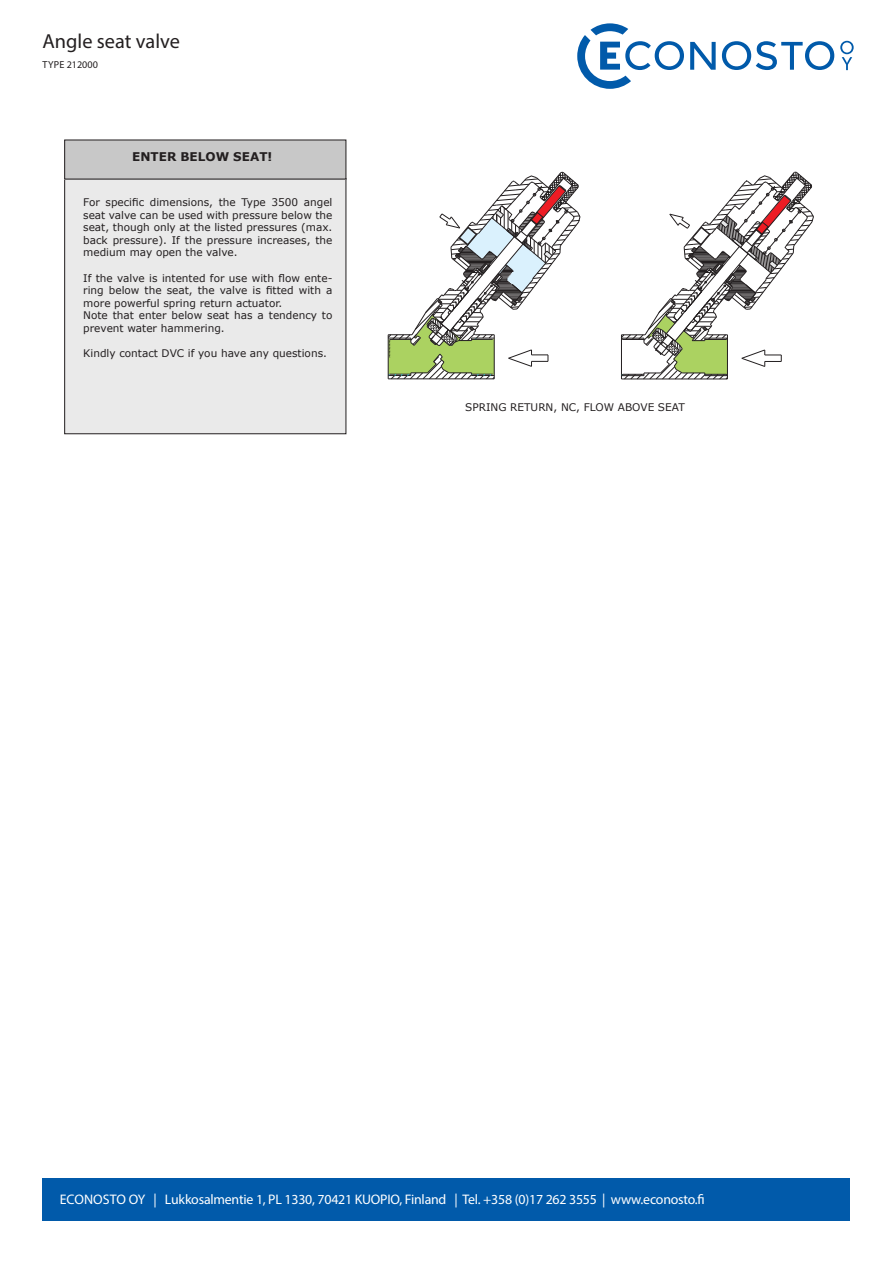
<style>
.page{position:relative;width:893px;height:1263px;background:#fff}
.page>*{position:absolute;margin:0;border:0;box-sizing:border-box;transform-origin:0 0}
.t1{font:20.4px "Myriad Pro";color:#231f20}
.t2{font:13.8px "Myriad Pro";letter-spacing:-.015em;color:#fff}
.t3{font:700 12px "Verdana";color:#231f20}
.t4{font:10.5px/12.6px "Verdana";color:#231f20;text-align:justify}
.t5{font:10.2px "Myriad Pro";color:#231f20}
.t6{font:9px "Verdana";color:#231f20}
</style>
<div class="page">
<svg style="left:840px;top:41px;width:14px;height:29px"></svg>
<svg style="left:690px;top:42px;width:26px;height:28px"></svg>
<svg style="left:722px;top:41px;width:112px;height:29px"></svg>
<svg style="left:577px;top:23px;width:107px;height:66px"></svg>
<div style="left:43px;top:1178px;width:807px;height:42px;background:#015aaa"></div>
<hr style="left:388px;top:379px;width:106px;height:1px;background:#231f20">
<svg style="left:388px;top:172px;width:192px;height:207px"></svg>
<hr style="left:621px;top:379px;width:106px;height:1px;background:#231f20">
<svg style="left:621px;top:172px;width:193px;height:207px"></svg>
<div style="left:65px;top:179px;width:281px;height:255px;background:#eaeaea"></div>
<div style="left:64px;top:178px;width:282px;height:256px;border:1px solid #231f20"></div>
<div style="left:65px;top:140px;width:281px;height:39px;background:#c8c8c8"></div>
<p class="t6" style="left:177px;top:31px;width:13px">63</p>
<p class="t1" style="left:43px;top:29px;width:139px">Angle seat valve</p>
<p class="t5" style="left:43px;top:58px;width:57px">TYPE 212000</p>
<p class="t3" style="left:132px;top:148px;width:142px">ENTER BELOW SEAT!</p>
<p class="t4" style="left:83px;top:196px;width:251px">For specific dimensions, the Type 3500 angel seat valve can be used with pressure below the seat, though only at the listed pressures (max. back pressure). If the pressure increases, the medium may open the valve.</p>
<p class="t4" style="left:83px;top:271px;width:251px;text-align:left">If the valve is intented for use with flow ente&shy;ring below the seat, the valve is fitted with a more powerful spring return actuator.<br>Note that enter below seat has a tendency to prevent water hammering.</p>
<p class="t4" style="left:83px;top:347px;width:245px">Kindly contact DVC if you have any questions.</p>
<p class="t4" style="left:465px;top:401px;width:221px">SPRING RETURN, NC, FLOW ABOVE SEAT</p>
<p class="t2" style="left:60px;top:1191px;width:647px">ECONOSTO OY | Lukkosalmentie 1, PL 1330, 70421 KUOPIO, Finland | Tel. +358 (0)17 262 3555 | www.econosto.fi</p>
</div>
